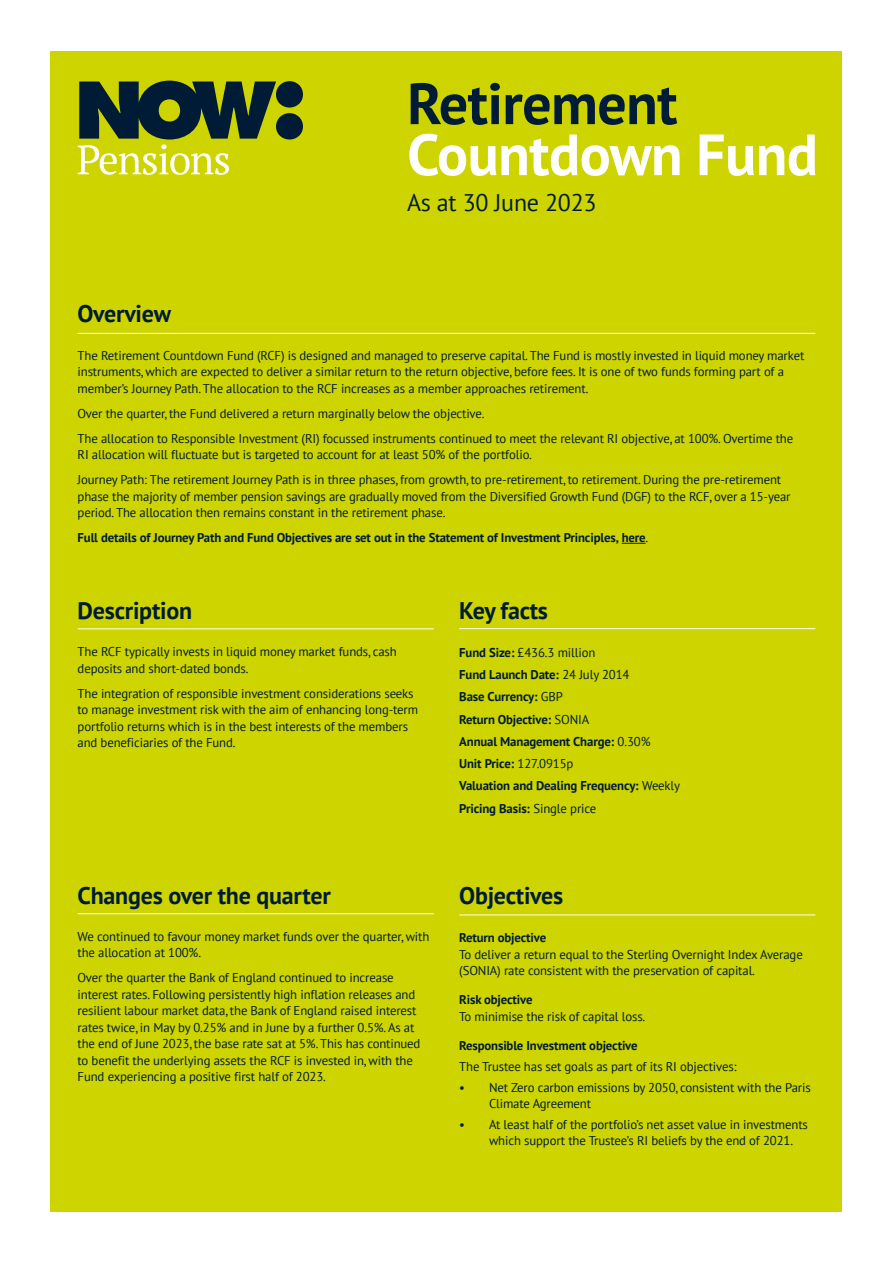
<style>
.page{position:relative;width:893px;height:1263px;background:#fff}
.page>*{position:absolute;margin:0;border:0;box-sizing:border-box;transform-origin:0 0}
.t1{font:700 58.05px "PT Sans";letter-spacing:-.01em;color:#fff}
.t2{font:700 58.05px "PT Sans";letter-spacing:-.01em;color:#001b36}
.t3{font:700 24px "PT Sans";letter-spacing:-.01em;color:#001b36}
.t4{font:24px "PT Sans";letter-spacing:-.01em;color:#001b36}
.t5{font:12.75px/16.5px "PT Sans";letter-spacing:-.01em;color:#001b36}
.t6{font:700 12.75px/22.2px "PT Sans";letter-spacing:-.01em;color:#001b36}
.s1{font-weight:400}
</style>
<div class="page">
<div style="left:51px;top:51px;width:791px;height:1161px;background:#cdd400"></div>
<svg style="left:78px;top:81px;width:225px;height:94px"></svg>
<hr style="left:459px;top:628px;width:356px;height:1px;background:#fff">
<svg style="left:622px;top:543px;width:24px;height:1px"></svg>
<hr style="left:78px;top:333px;width:737px;height:1px;background:#fff">
<hr style="left:78px;top:628px;width:356px;height:1px;background:#fff">
<hr style="left:78px;top:913px;width:356px;height:1px;background:#fff">
<hr style="left:459px;top:914px;width:356px;height:1px;background:#fff">
<h2 class="t3" style="left:78px;top:298px;width:95px">Overview</h2>
<h1 class="t2" style="left:407px;top:70px;width:272px">Retirement</h1>
<h1 class="t1" style="left:407px;top:121px;width:412px">Countdown Fund</h1>
<h2 class="t4" style="left:407px;top:194px;width:191px">As at 30 June 2023</h2>
<p class="t5" style="left:78px;top:348px;width:728px">The Retirement Countdown Fund (RCF) is designed and managed to preserve capital. The Fund is mostly invested in liquid money market instruments, which are expected to deliver a similar return to the return objective, before fees. It is one of two funds forming part of a member’s Journey Path. The allocation to the RCF increases as a member approaches retirement.</p>
<p class="t5" style="left:78px;top:402px;width:717px;line-height:25px">Over the quarter, the Fund delivered a return marginally below the objective.<br>The allocation to Responsible Investment (RI) focussed instruments continued to meet the relevant RI objective, at 100%. Overtime the</p>
<p class="t5" style="left:78px;top:444px;width:705px;line-height:25px">RI allocation will fluctuate but is targeted to account for at least 50% of the portfolio.<br>Journey Path: The retirement Journey Path is in three phases, from growth, to pre-retirement, to retirement. During the pre-retirement</p>
<p class="t5" style="left:78px;top:489px;width:714px">phase the majority of member pension savings are gradually moved from the Diversified Growth Fund (DGF) to the RCF, over a 15-year period. The allocation then remains constant in the retirement phase.</p>
<p class="t6" style="left:78px;top:526px;width:572px">Full details of Journey Path and Fund Objectives are set out in the Statement of Investment Principles, here<span class="s1">.</span></p>
<h2 class="t3" style="left:78px;top:594px;width:116px">Description</h2>
<p class="t5" style="left:78px;top:645px;width:321px">The RCF typically invests in liquid money market funds, cash deposits and short-dated bonds.</p>
<p class="t5" style="left:78px;top:686px;width:342px">The integration of responsible investment considerations seeks to manage investment risk with the aim of enhancing long-term portfolio returns which is in the best interests of the members and beneficiaries of the Fund.</p>
<h2 class="t3" style="left:459px;top:594px;width:90px">Key facts</h2>
<p class="t6" style="left:459px;top:641px;width:222px">Fund Size: <span class="s1">£436.3 million<br></span>Fund Launch Date: <span class="s1">24 July 2014<br></span>Base Currency: <span class="s1">GBP<br></span>Return Objective: <span class="s1">SONIA<br></span>Annual Management Charge: <span class="s1">0.30%<br></span>Unit Price: <span class="s1">127.0915p<br></span>Valuation and Dealing Frequency: <span class="s1">Weekly<br></span>Pricing Basis: <span class="s1">Single price</span></p>
<h2 class="t3" style="left:78px;top:879px;width:255px">Changes over the quarter</h2>
<h2 class="t3" style="left:459px;top:879px;width:106px">Objectives</h2>
<p class="t5" style="left:78px;top:929px;width:353px">We continued to favour money market funds over the quarter, with the allocation at 100%.</p>
<p class="t5" style="left:78px;top:971px;width:344px">Over the quarter the Bank of England continued to increase interest rates. Following persistently high inflation releases and resilient labour market data, the Bank of England raised interest rates twice, in May by 0.25% and in June by a further 0.5%. As at the end of June 2023, the base rate sat at 5%. This has continued to benefit the underlying assets the RCF is invested in, with the Fund experiencing a positive first half of 2023.</p>
<p class="t6" style="left:459px;top:926px;width:88px">Return objective</p>
<p class="t5" style="left:459px;top:947px;width:345px">To deliver a return equal to the Sterling Overnight Index Average (SONIA) rate consistent with the preservation of capital.</p>
<p class="t6" style="left:459px;top:988px;width:75px">Risk objective</p>
<p class="t5" style="left:459px;top:1009px;width:188px">To minimise the risk of capital loss.</p>
<p class="t6" style="left:459px;top:1034px;width:180px">Responsible Investment objective</p>
<p class="t5" style="left:459px;top:1059px;width:279px">The Trustee has set goals as part of its RI objectives:</p>
<p class="t5" style="left:489px;top:1080px;width:323px;text-indent:-30px">• Net Zero carbon emissions by 2050, consistent with the Paris<br>Climate Agreement</p>
<p class="t5" style="left:489px;top:1117px;width:320px;text-indent:-30px">• At least half of the portfolio’s net asset value in investments which support the Trustee’s RI beliefs by the end of 2021.</p>
</div>
